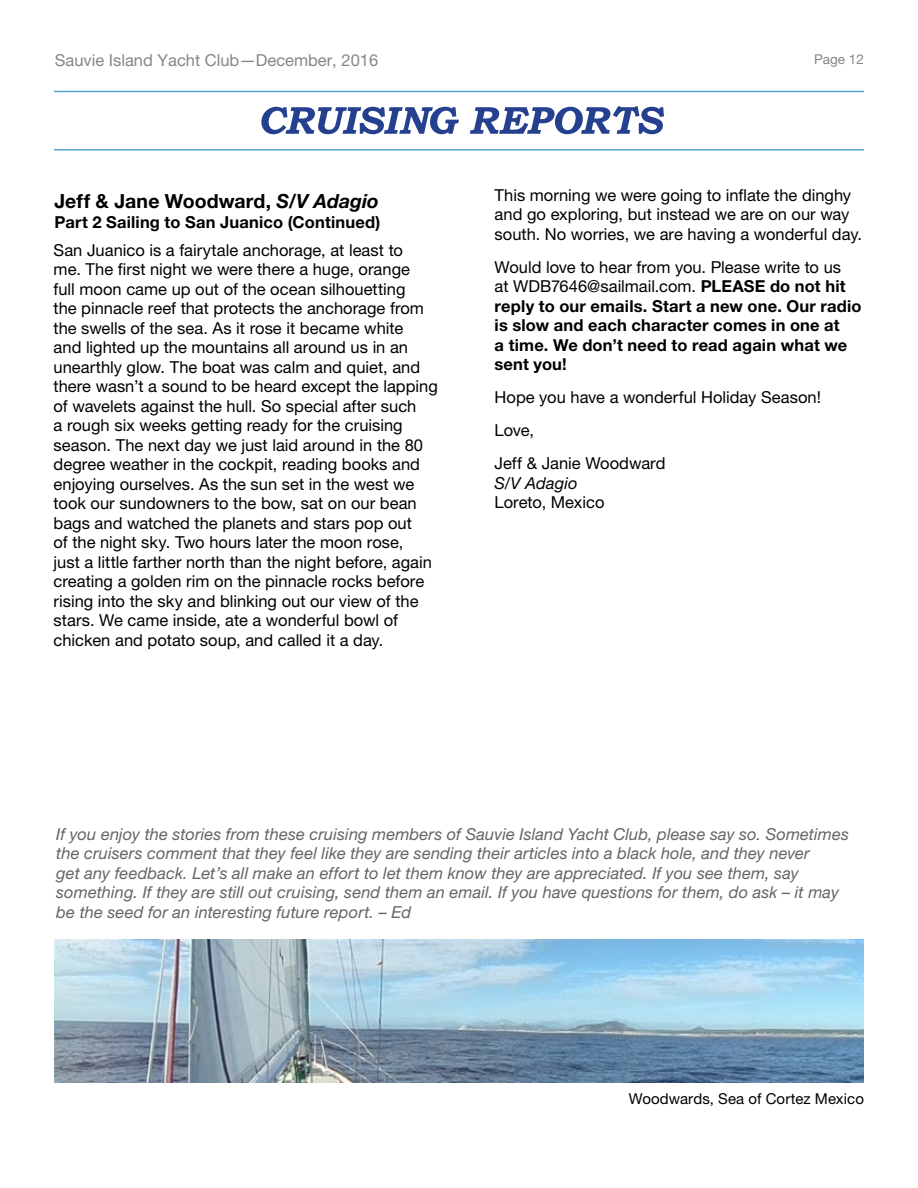
<style>
.page{position:relative;width:918px;height:1188px;background:#fff}
.page>*{position:absolute;margin:0;border:0;box-sizing:border-box;transform-origin:0 0}
.t1{font:700 19.5px "Helvetica Neue LT Pro";letter-spacing:.005em;color:#000}
.t2{font:16.5px/19.5px "Helvetica Neue LT Pro";color:#000}
.t3{font:italic 16.5px/19.5px "Helvetica Neue LT Pro";letter-spacing:.005em;color:#636466}
.t4{font:700 16.5px/19.5px "Helvetica Neue LT Pro";letter-spacing:.01em;color:#000}
.t5{font:16.5px "Helvetica Neue LT Pro";color:#848688}
.t6{font:italic 16.5px "Helvetica Neue LT Pro";letter-spacing:.005em;color:#000}
.t7{font:15px "Helvetica Neue LT Pro";letter-spacing:.005em;color:#000}
.t8{font:13.5px "Helvetica Neue LT Pro";color:#848688}
.s1{font-style:italic}
.s2{font-weight:400}
</style>
<div class="page">
<svg style="left:261px;top:106px;width:403px;height:28px"></svg>
<hr style="left:54px;top:91px;width:810px;height:1px;background:#5aa3d2">
<hr style="left:54px;top:149px;width:810px;height:2px;background:#5aa3d2">
<img style="left:54px;top:940px;width:810px;height:142px">
<p class="t5" style="left:55px;top:50px;width:325px">Sauvie Island Yacht Club—December, 2016</p>
<p class="t8" style="left:814px;top:51px;width:51px">Page 12</p>
<p class="t1" style="left:54px;top:189px;width:326px">Jeff &amp; Jane Woodward, <span class="s1">S/V Adagio</span></p>
<p class="t4" style="left:54px;top:212px;width:327px">Part 2 Sailing to San Juanico (Continued)</p>
<p class="t2" style="left:54px;top:240px;width:386px">San Juanico is a fairytale anchorage, at least to<br>me. The first night we were there a huge, orange<br>full moon came up out of the ocean silhouetting<br>the pinnacle reef that protects the anchorage from the swells of the sea. As it rose it became white<br>and lighted up the mountains all around us in an unearthly glow. The boat was calm and quiet, and there wasn’t a sound to be heard except the lapping of wavelets against the hull. So special after such<br>a rough six weeks getting ready for the cruising season. The next day we just laid around in the 80 degree weather in the cockpit, reading books and enjoying ourselves. As the sun set in the west we took our sundowners to the bow, sat on our bean bags and watched the planets and stars pop out<br>of the night sky. Two hours later the moon rose,<br>just a little farther north than the night before, again creating a golden rim on the pinnacle rocks before rising into the sky and blinking out our view of the stars. We came inside, ate a wonderful bowl of chicken and potato soup, and called it a day.</p>
<p class="t2" style="left:495px;top:185px;width:369px">This morning we were going to inflate the dinghy and go exploring, but instead we are on our way south. No worries, we are having a wonderful day.</p>
<p class="t4" style="left:495px;top:257px;width:368px"><span class="s2">Would love to hear from you. Please write to us<br>at WDB7646@sailmail.com.</span> PLEASE do not hit reply to our emails. Start a new one. Our radio is slow and each character comes in one at<br>a time. We don’t need to read again what we sent you!</p>
<p class="t2" style="left:495px;top:381px;width:328px;line-height:33px">Hope you have a wonderful Holiday Season!<br>Love,<br>Jeff &amp; Janie Woodward</p>
<p class="t6" style="left:495px;top:473px;width:84px">S/V Adagio</p>
<p class="t2" style="left:495px;top:493px;width:111px">Loreto, Mexico</p>
<p class="t3" style="left:56px;top:824px;width:794px">If you enjoy the stories from these cruising members of Sauvie Island Yacht Club, please say so. Sometimes the cruisers comment that they feel like they are sending their articles into a black hole, and they never<br>get any feedback. Let’s all make an effort to let them know they are appreciated. If you see them, say something. If they are still out cruising, send them an email. If you have questions for them, do ask – it may be the seed for an interesting future report. – Ed</p>
<p class="t7" style="left:629px;top:1090px;width:237px">Woodwards, Sea of Cortez Mexico</p>
</div>
